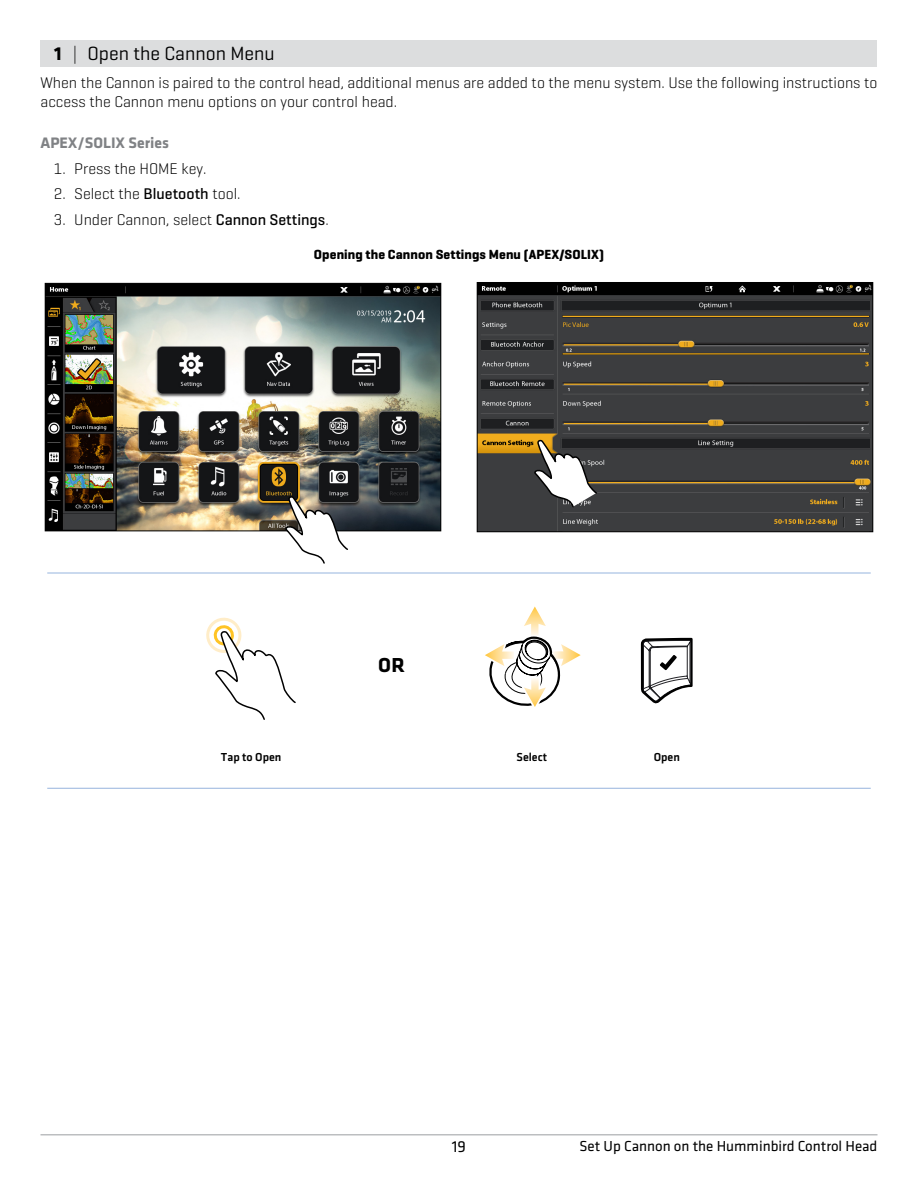
<style>
.page{position:relative;width:918px;height:1188px;background:#fff}
.page>*{position:absolute;margin:0;border:0;box-sizing:border-box;transform-origin:0 0}
.t1{font:700 21px "Klavika";color:#000}
.t2{font:19.5px "Geogrotesque";color:#000}
.t3{font:16.5px "Klavika";color:#000}
.t4{font:300 15.75px/18.9px "Geogrotesque";color:#000}
.t5{font:700 15.75px "Klavika";color:#808285}
.t6{font:15px "Klavika";color:#000}
.t7{font:700 13.5px "Geogrotesque";letter-spacing:.01em;color:#000}
.t8{font:500 12px "Klavika";color:#000}
.s1{font-family:"Klavika";font-weight:700}
.s2{font-family:"Klavika";font-weight:300;font-size:18px}
.s3{font-weight:500}
</style>
<div class="page">
<hr style="left:40px;top:1134px;width:838px;height:2px;background:#bcbec0">
<div style="left:40px;top:40px;width:838px;height:27px;background:#dcddde"></div>
<svg style="left:641px;top:638px;width:52px;height:66px"></svg>
<svg style="left:485px;top:606px;width:96px;height:101px"></svg>
<svg style="left:206px;top:618px;width:90px;height:102px"></svg>
<hr style="left:47px;top:573px;width:824px;height:1px;background:#96b4de">
<hr style="left:47px;top:788px;width:824px;height:1px;background:#96b4de">
<img style="left:47px;top:285px;width:392px;height:244px">
<div style="left:45px;top:283px;width:396px;height:248px;border:1px solid #000"></div>
<svg style="left:285px;top:496px;width:63px;height:68px"></svg>
<img style="left:479px;top:284px;width:392px;height:246px">
<div style="left:477px;top:282px;width:396px;height:250px;border:1px solid #000"></div>
<svg style="left:534px;top:440px;width:63px;height:67px"></svg>
<p class="t2" style="left:54px;top:41px;width:222px"><span class="s1">1</span> <span class="s2">|</span> Open the Cannon Menu</p>
<p class="t4" style="left:40px;top:73px;width:839px">When the Cannon is paired to the control head, additional menus are added to the menu system. Use the following instructions to access the Cannon menu options on your control head.</p>
<p class="t5" style="left:40px;top:132px;width:130px">APEX/SOLIX Series</p>
<p class="t4" style="left:54px;top:158px;width:154px">1. Press the HOME key.</p>
<p class="t4" style="left:54px;top:184px;width:188px">2. Select the <span class="s3">Bluetooth</span> tool.</p>
<p class="t4" style="left:54px;top:210px;width:276px">3. Under Cannon, select <span class="s3">Cannon Settings</span>.</p>
<p class="t7" style="left:314px;top:246px;width:292px">Opening the Cannon Settings Menu (APEX/SOLIX)</p>
<h1 class="t1" style="left:378px;top:650px;width:28px">OR</h1>
<p class="t8" style="left:221px;top:749px;width:62px">Tap to Open</p>
<p class="t8" style="left:517px;top:749px;width:32px">Select</p>
<p class="t8" style="left:654px;top:749px;width:28px">Open</p>
<p class="t3" style="left:452px;top:1135px;width:16px">19</p>
<p class="t6" style="left:580px;top:1136px;width:299px">Set Up Cannon on the Humminbird Control Head</p>
</div>
